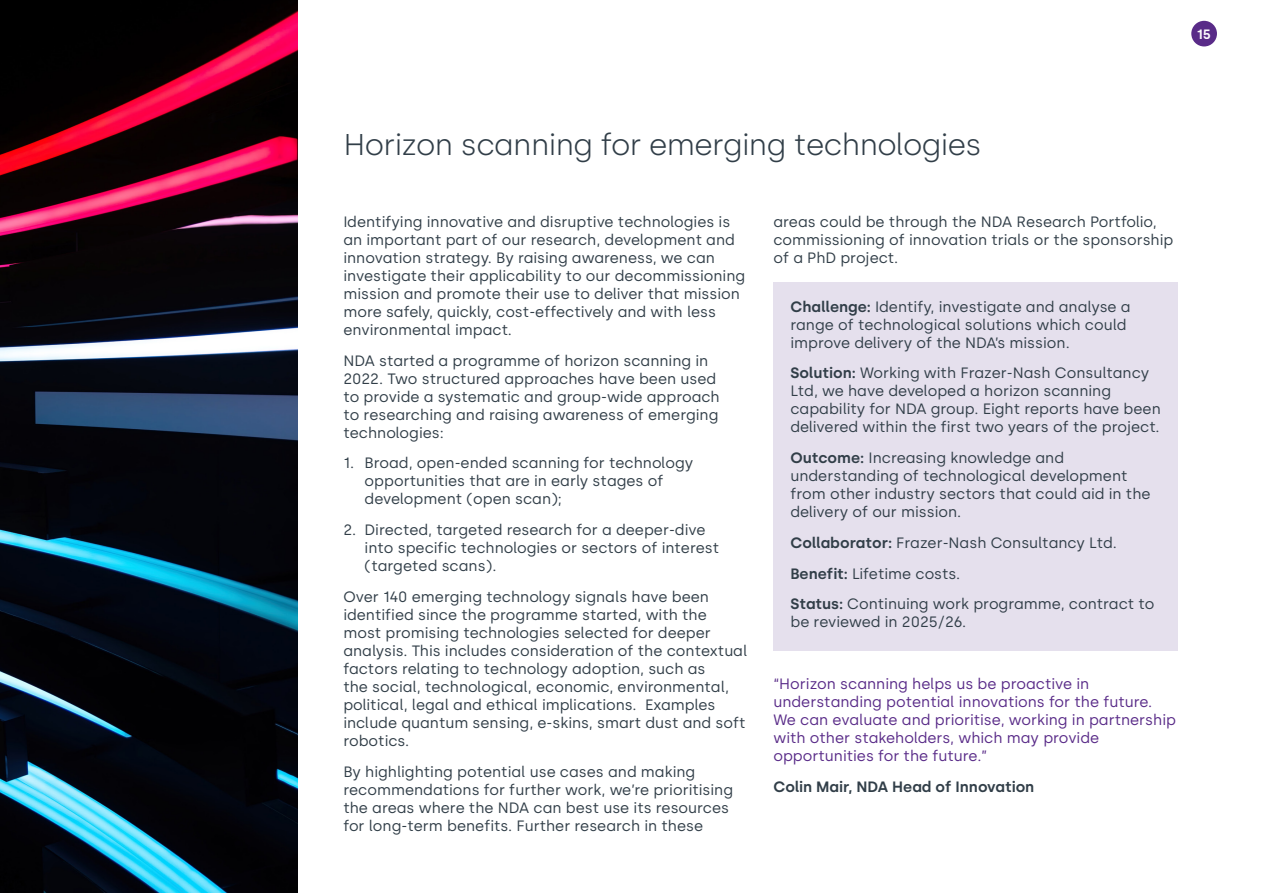
<style>
.page{position:relative;width:1263px;height:893px;background:#fff}
.page>*{position:absolute;margin:0;border:0;box-sizing:border-box;transform-origin:0 0}
.t1{font:300 30px "Silka";letter-spacing:-.02em;color:#313e48}
.t2{font:15px/18px "Silka";color:#313e48}
.t3{font:15px/18px "Silka";color:#592b88}
.t4{font:600 15px "Silka";color:#313e48}
.t5{font:600 13.5px "Silka";color:#fff}
.s1{font-weight:600}
</style>
<div class="page">
<div style="left:773px;top:282px;width:405px;height:369px;background:#e5e0ed"></div>
<div style="left:1191px;top:21px;width:26px;height:25px;background:#592b88;border-radius:50%"></div>
<img style="left:0;top:0;width:298px;height:893px">
<p class="t5" style="left:1196px;top:26px;width:16px">15</p>
<p class="t1" style="left:343px;top:127px;width:639px">Horizon scanning for emerging technologies</p>
<p class="t2" style="left:343px;top:213px;width:403px">Identifying innovative and disruptive technologies is an important part of our research, development and innovation strategy. By raising awareness, we can investigate their applicability to our decommissioning mission and promote their use to deliver that mission more safely, quickly, cost-effectively and with less environmental impact.</p>
<p class="t2" style="left:343px;top:351px;width:378px">NDA started a programme of horizon scanning in 2022. Two structured approaches have been used to provide a systematic and group-wide approach to researching and raising awareness of emerging technologies:</p>
<p class="t2" style="left:365px;top:454px;width:330px;text-indent:-21px">1. Broad, open-ended scanning for technology opportunities that are in early stages of development (open scan);</p>
<p class="t2" style="left:365px;top:521px;width:356px;text-indent:-21px">2. Directed, targeted research for a deeper-dive into specific technologies or sectors of interest (targeted scans).</p>
<p class="t2" style="left:343px;top:588px;width:406px">Over 140 emerging technology signals have been identified since the programme started, with the most promising technologies selected for deeper analysis. This includes consideration of the contextual factors relating to technology adoption, such as<br>the social, technological, economic, environmental, political, legal and ethical implications. Examples include quantum sensing, e-skins, smart dust and soft robotics.</p>
<p class="t2" style="left:343px;top:762px;width:391px">By highlighting potential use cases and making recommendations for further work, we’re prioritising the areas where the NDA can best use its resources for long-term benefits. Further research in these</p>
<p class="t2" style="left:773px;top:213px;width:402px">areas could be through the NDA Research Portfolio, commissioning of innovation trials or the sponsorship of a PhD project.</p>
<p class="t2" style="left:790px;top:297px;width:342px"><span class="s1">Challenge:</span> Identify, investigate and analyse a range of technological solutions which could improve delivery of the NDA’s mission.</p>
<p class="t2" style="left:790px;top:364px;width:372px"><span class="s1">Solution:</span> Working with Frazer-Nash Consultancy Ltd, we have developed a horizon scanning capability for NDA group. Eight reports have been delivered within the first two years of the project.</p>
<p class="t2" style="left:790px;top:449px;width:362px"><span class="s1">Outcome:</span> Increasing knowledge and understanding of technological development from other industry sectors that could aid in the delivery of our mission.</p>
<p class="t2" style="left:790px;top:534px;width:328px"><span class="s1">Collaborator:</span> Frazer-Nash Consultancy Ltd.</p>
<p class="t2" style="left:790px;top:564px;width:171px"><span class="s1">Benefit:</span> Lifetime costs.</p>
<p class="t2" style="left:790px;top:595px;width:366px"><span class="s1">Status:</span> Continuing work programme, contract to be reviewed in 2025/26.</p>
<p class="t3" style="left:773px;top:675px;width:404px">“Horizon scanning helps us be proactive in understanding potential innovations for the future.<br>We can evaluate and prioritise, working in partnership with other stakeholders, which may provide opportunities for the future.”</p>
<p class="t4" style="left:773px;top:777px;width:262px">Colin Mair, NDA Head of Innovation</p>
</div>
